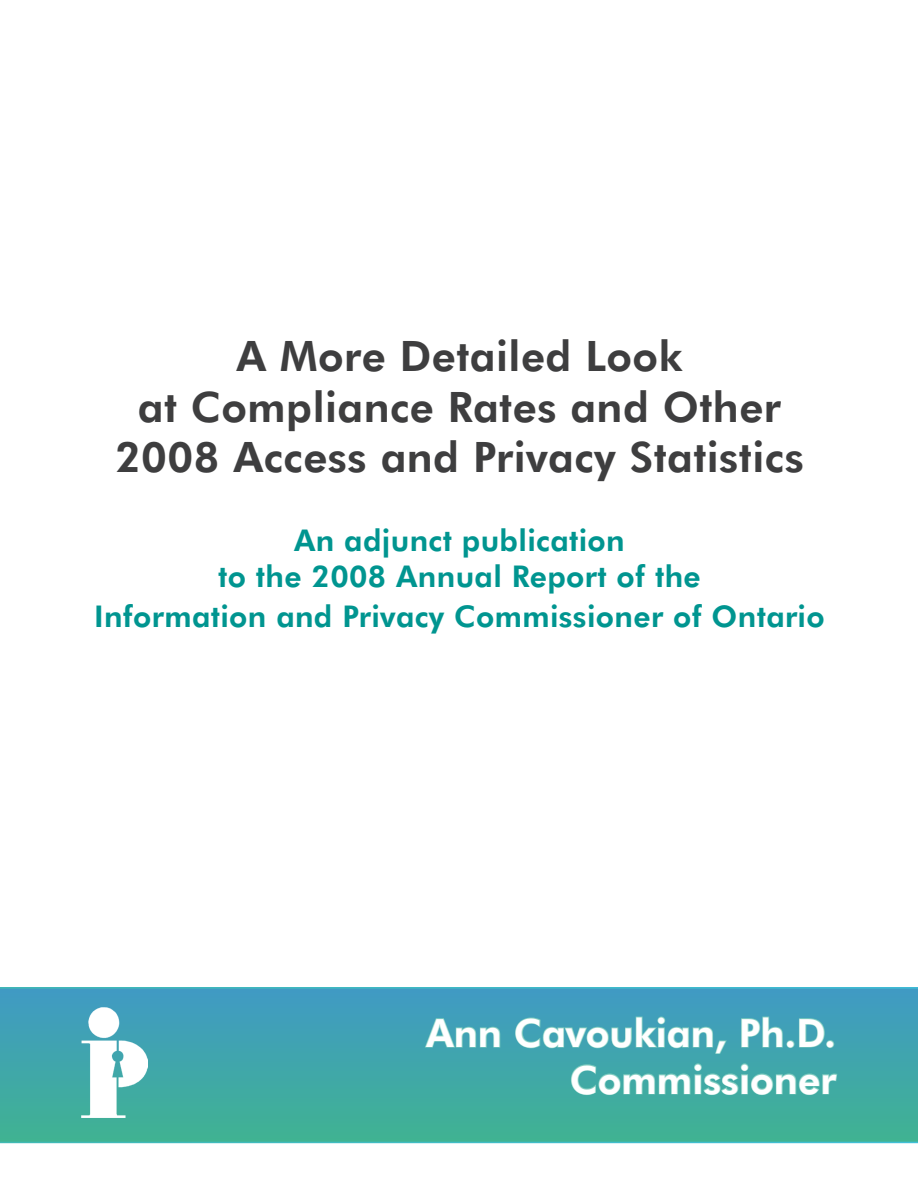
<style>
.page{position:relative;width:918px;height:1188px;background:#fff}
.page>*{position:absolute;margin:0;border:0;box-sizing:border-box;transform-origin:0 0}
._2008_Cover_Title{font:800 42px/50.4px "Futura BT";letter-spacing:.01em;color:#3e3e3f;text-align:center}
.Body_text{font:800 39px/46.8px "Futura BT";color:#fff;text-align:right}
._2008_Cover_Sub-titl{font:800 30px/36px "Futura BT";letter-spacing:.01em;color:#009590;text-align:center}
</style>
<div class="page">
<svg style="left:0;top:987px;width:918px;height:156px;background:#40a7aa"></svg>
<svg style="left:424px;top:1015px;width:77px;height:34px;background:#4ba9b7"></svg>
<svg style="left:514px;top:1016px;width:214px;height:39px;background:#4aa8b6"></svg>
<svg style="left:740px;top:1016px;width:44px;height:32px"></svg>
<div style="left:787px;top:1040px;width:8px;height:8px;border:2px solid #7dcbbe;border-radius:50%"></div>
<svg style="left:798px;top:1017px;width:28px;height:31px"></svg>
<div style="left:826px;top:1040px;width:8px;height:8px;border:2px solid #7dcbbe;border-radius:50%"></div>
<svg style="left:570px;top:1063px;width:268px;height:33px;background:#4cafab"></svg>
<img style="left:82px;top:1008px;width:66px;height:109px">
<p class="_2008_Cover_Title" style="left:115px;top:331px;width:690px">A More Detailed Look<br>at Compliance Rates and Other<br>2008 Access and Privacy Statistics</p>
<p class="_2008_Cover_Sub-titl" style="left:218px;top:522px;width:484px">An adjunct publication<br>to the 2008 Annual Report of the</p>
<p class="_2008_Cover_Sub-titl" style="left:94px;top:598px;width:732px">Information and Privacy Commissioner of Ontario</p>
<p class="Body_text" style="left:426px;top:1009px;width:412px">Ann Cavoukian, Ph.D.<br>Commissioner</p>
</div>
